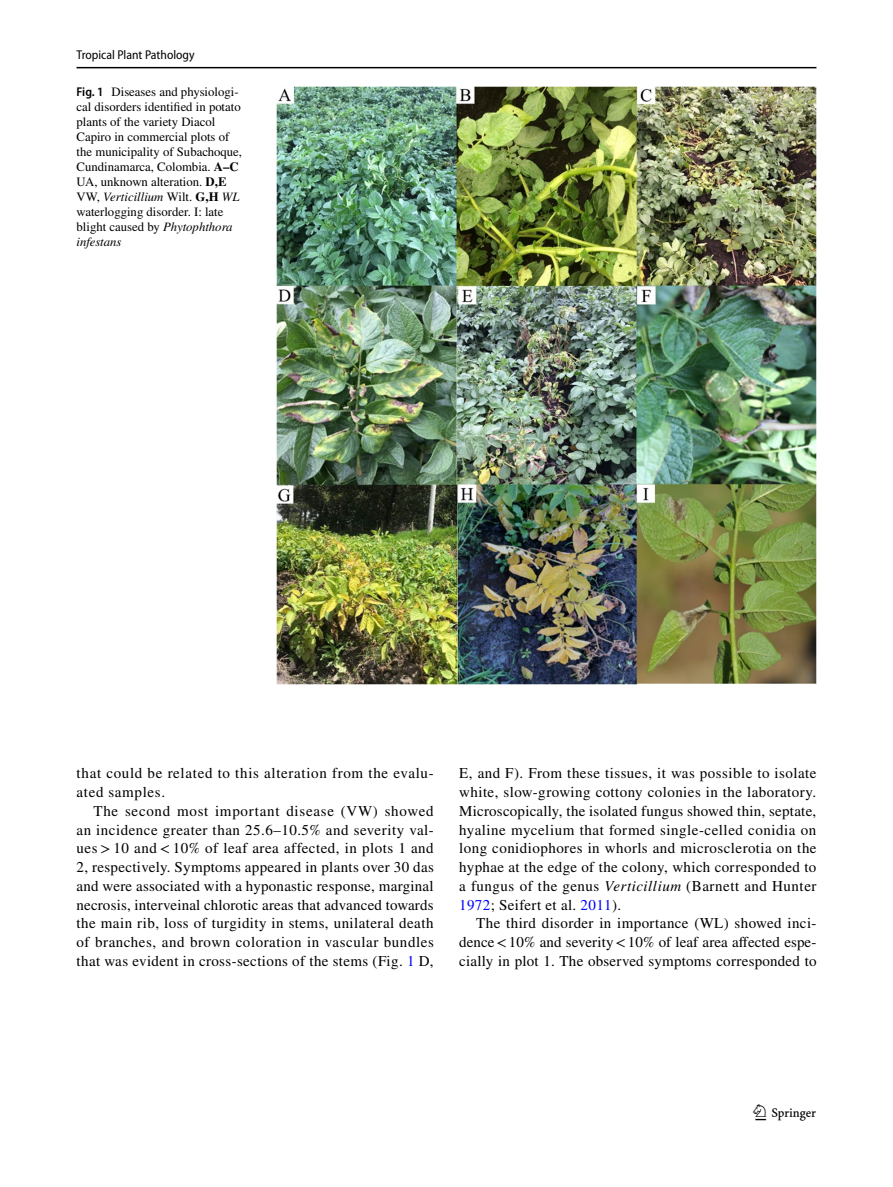
<style>
.page{position:relative;width:893px;height:1187px;background:#fff}
.page>*{position:absolute;margin:0;border:0;box-sizing:border-box;transform-origin:0 0}
.t1{font:22.5px "Springnew Regular 3";color:#000}
.t2{font:15px/18.8px "STIX";letter-spacing:.025em;color:#000;text-align:justify}
.t3{font:15px/18.8px "STIX";letter-spacing:.045em;color:#000}
.t4{font:12.75px/15px "STIX";color:#000}
.t5{font:semi-condensed 12.75px "Myriad Pro";color:#000}
.s1{font-family:"Myriad Pro";font-weight:600;font-stretch:semi-condensed}
.s2{font-weight:700}
.s3{font-style:italic}
.s4{color:#00f}
</style>
<div class="page">
<hr style="left:77px;top:67px;width:739px;height:1px;background:#000">
<img style="left:276px;top:87px;width:540px;height:597px">
<p class="t5" style="left:77px;top:48px;width:120px">Tropical Plant Pathology</p>
<p class="t4" style="left:77px;top:85px;width:167px"><span class="s1">Fig. 1</span> Diseases and physiologi&shy;cal disorders identified in potato plants of the variety Diacol<br>Capiro in commercial plots of the municipality of Subachoque,<br>Cundinamarca, Colombia. <span class="s2">A–C<br></span>UA, unknown alteration. <span class="s2">D,E<br></span>VW, <span class="s3">Verticillium</span> Wilt. <span class="s2">G,H</span> <span class="s3">WL </span>waterlogging disorder. I: late blight caused by <span class="s3">Phytophthora infestans</span></p>
<p class="t3" style="left:77px;top:764px;width:359px">that could be related to this alteration from the evalu&shy;ated samples.</p>
<p class="t2" style="left:77px;top:802px;width:359px;text-indent:17px">The second most important disease (VW) showed an incidence greater than 25.6–10.5% and severity val&shy;ues &gt; 10 and &lt; 10% of leaf area affected, in plots 1 and 2, respectively. Symptoms appeared in plants over 30 das and were associated with a hyponastic response, marginal necrosis, interveinal chlorotic areas that advanced towards the main rib, loss of turgidity in stems, unilateral death of branches, and brown coloration in vascular bundles that was evident in cross-sections of the stems (Fig. <span class="s4">1</span> D,</p>
<p class="t2" style="left:459px;top:764px;width:359px">E, and F). From these tissues, it was possible to isolate white, slow-growing cottony colonies in the laboratory.<br>Microscopically, the isolated fungus showed thin, septate, hyaline mycelium that formed single-celled conidia on long conidiophores in whorls and microsclerotia on the hyphae at the edge of the colony, which corresponded to a fungus of the genus <span class="s3">Verticillium</span> (Barnett and Hunter <span class="s4">1972</span>; Seifert et al. <span class="s4">2011</span>).</p>
<p class="t2" style="left:459px;top:914px;width:359px;text-indent:17px">The third disorder in importance (WL) showed inci&shy;dence&lt;10% and severity&lt;10% of leaf area affected espe&shy;cially in plot 1. The observed symptoms corresponded to</p>
<h1 class="t1" style="left:755px;top:1104px;width:62px">1 3</h1>
</div>
